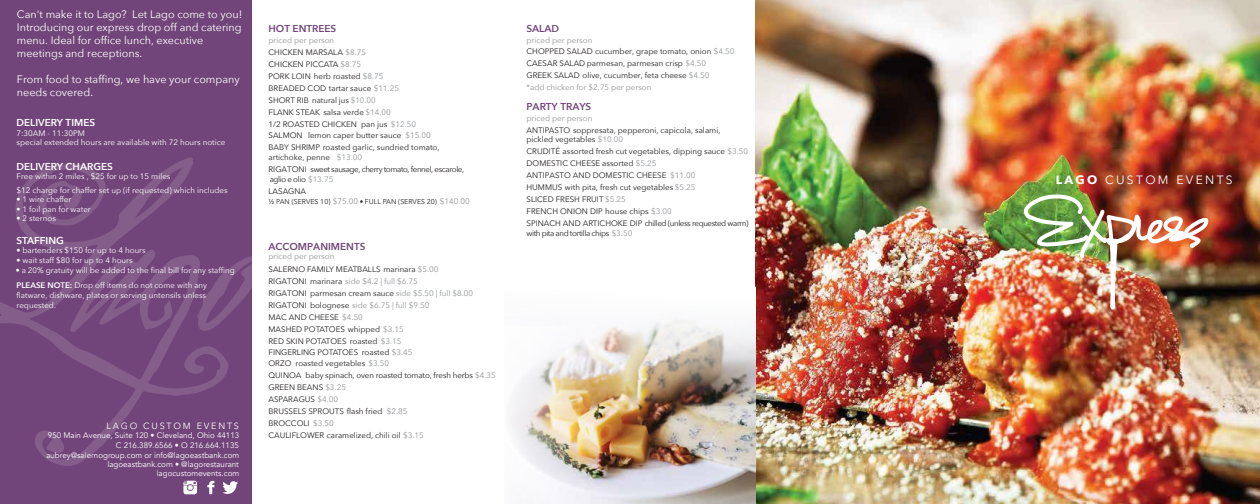
<style>
.page{position:relative;width:1260px;height:504px;background:#fff}
.page>*{position:absolute;margin:0;border:0;box-sizing:border-box;transform-origin:0 0}
.t1{font:12px "Avenir Next";letter-spacing:.2em;color:#fff}
.t2{font:10.8px/13px "Avenir Next";color:#fff}
.t3{font:600 10px "Avenir Next";color:#72457a}
.t4{font:600 10px "Avenir Next";color:#fff}
.t5{font:9px "Avenir Next";letter-spacing:.2em;color:#fff}
.t6{font:8px/12px "Avenir Next";color:#231f20}
.t7{font:8px/9.6px "Avenir Next";color:#fff}
.t8{font:8px/9.4px "Avenir";color:#fff;text-align:right}
.t9{font:8px/9.6px "Avenir Next";letter-spacing:-.05em;color:#231f20}
.t10{font:8px "Avenir Next";color:#939598}
.t11{font:7px "Avenir Next";color:#231f20}
.s1{font-weight:600}
.s2{color:#939598}
.s3{font-weight:700}
</style>
<div class="page">
<div style="left:0;top:0;width:252px;height:504px;background:#72457a"></div>
<svg style="left:0;top:157px;width:229px;height:309px"></svg>
<svg style="left:197px;top:256px;width:55px;height:75px"></svg>
<img style="left:755px;top:0;width:505px;height:504px">
<img style="left:510px;top:287px;width:246px;height:217px">
<img style="left:1078px;top:207px;width:132px;height:297px">
<img style="left:1020px;top:189px;width:71px;height:58px">
<svg style="left:222px;top:481px;width:16px;height:13px"></svg>
<svg style="left:207px;top:481px;width:7px;height:13px"></svg>
<svg style="left:183px;top:481px;width:14px;height:13px"></svg>
<h2 class="t2" style="left:17px;top:8px;width:227px">Can't make it to Lago? Let Lago come to you!<br>Introducing our express drop off and catering menu. Ideal for office lunch, executive meetings and receptions.</h2>
<h2 class="t2" style="left:17px;top:73px;width:224px">From food to staffing, we have your company needs covered.</h2>
<p class="t4" style="left:17px;top:117px;width:80px">DELIVERY TIMES</p>
<p class="t7" style="left:17px;top:128px;width:210px">7:30AM - 11:30PM<br>special extended hours are available with 72 hours notice</p>
<p class="t4" style="left:17px;top:160px;width:98px">DELIVERY CHARGES</p>
<p class="t7" style="left:17px;top:170px;width:213px;line-height:13.6px">Free within 2 miles , $25 for up to 15 miles<br>$12 charge for chaffer set up (if requested) which includes</p>
<p class="t7" style="left:17px;top:195px;width:56px">• 1 wire chaffer</p>
<p class="t7" style="left:17px;top:204px;width:76px">• 1 foil pan for water</p>
<p class="t7" style="left:17px;top:214px;width:41px">• 2 sternos</p>
<p class="t4" style="left:17px;top:234px;width:49px">STAFFING</p>
<p class="t7" style="left:17px;top:246px;width:131px">• bartenders $150 for up to 4 hours</p>
<p class="t7" style="left:17px;top:255px;width:118px">• wait staff $80 for up to 4 hours</p>
<p class="t7" style="left:16px;top:265px;width:221px">• a 20% gratuity will be added to the final bill for any staffing</p>
<p class="t7" style="left:17px;top:281px;width:192px"><span class="s1">PLEASE NOTE:</span> Drop off items do not come with any flatware, dishware, plates or serving untensils unless requested.</p>
<p class="t5" style="left:106px;top:420px;width:134px">LAGO CUSTOM EVENTS</p>
<p class="t8" style="left:46px;top:431px;width:194px">950 Main Avenue, Suite 120 • Cleveland, Ohio 44113<br>C 216.389.6566 • O 216.664.1135 aubrey@salernogroup.com or info@lagoeastbank.com lagoeastbank.com • @lagorestaurant lagocustomevents.com</p>
<p class="t3" style="left:269px;top:22px;width:69px">HOT ENTREES</p>
<p class="t6" style="left:269px;top:46px;width:149px">CHICKEN MARSALA <span class="s2">$8.75<br></span>CHICKEN PICCATA <span class="s2">$8.75<br></span>PORK LOIN herb roasted <span class="s2">$8.75<br></span>BREADED COD tartar sauce <span class="s2">$11.25<br></span>SHORT RIB natural jus <span class="s2">$10.00<br></span>FLANK STEAK salsa verde <span class="s2">$14.00<br></span>1/2 ROASTED CHICKEN pan jus <span class="s2">$12.50</span></p>
<p class="t6" style="left:269px;top:129px;width:173px">SALMON lemon caper butter sauce<br>BABY SHRIMP roasted garlic, sundried tomato,</p>
<p class="t6" style="left:269px;top:151px;width:63px">artichoke, penne<br>RIGATONI</p>
<p class="t6" style="left:269px;top:185px;width:39px">LASAGNA</p>
<p class="t11" style="left:269px;top:197px;width:63px">½ PAN (SERVES 10)</p>
<p class="t11" style="left:360px;top:197px;width:79px">• FULL PAN (SERVES 20)</p>
<p class="t3" style="left:269px;top:240px;width:98px">ACCOMPANIMENTS</p>
<p class="t6" style="left:269px;top:263px;width:206px">SALERNO FAMILY MEATBALLS marinara <span class="s2">$5.00<br></span>RIGATONI marinara <span class="s2">side $4.2 | full $6.75<br></span>RIGATONI parmesan cream sauce <span class="s2">side $5.50 | full $8.00<br></span>RIGATONI bolognese <span class="s2">side $6.75 | full $9.50<br></span>MAC AND CHEESE <span class="s2">$4.50<br></span>MASHED POTATOES whipped <span class="s2">$3.15<br></span>RED SKIN POTATOES roasted <span class="s2">$3.15</span></p>
<p class="t6" style="left:269px;top:346px;width:122px;line-height:11.7px">FINGERLING POTATOES<br>ORZO roasted vegetables <span class="s2">$3.50<br></span>QUINOA<br>GREEN BEANS <span class="s2">$3.25<br></span>ASPARAGUS <span class="s2">$4.00</span></p>
<p class="t6" style="left:269px;top:417px;width:157px">BROCCOLI <span class="s2">$3.50<br></span>CAULIFLOWER caramelized, chili oil <span class="s2">$3.15</span></p>
<p class="t10" style="left:269px;top:35px;width:67px">priced per person</p>
<p class="t10" style="left:405px;top:130px;width:27px">$15.00</p>
<p class="t10" style="left:337px;top:152px;width:27px">$13.00</p>
<p class="t10" style="left:333px;top:196px;width:27px">$75.00</p>
<p class="t10" style="left:440px;top:196px;width:31px">$140.00</p>
<p class="t9" style="left:270px;top:165px;width:196px;text-indent:41px">sweet sausage, cherry tomato, fennel, escarole, aglio e olio <span class="s2">$13.75</span></p>
<p class="t10" style="left:269px;top:251px;width:67px">priced per person</p>
<p class="t6" style="left:362px;top:346px;width:52px">roasted <span class="s2">$3.45</span></p>
<p class="t6" style="left:306px;top:369px;width:192px">baby spinach, oven roasted tomato, fresh herbs <span class="s2">$4.35</span></p>
<p class="t10" style="left:387px;top:406px;width:22px">$2.85</p>
<p class="t6" style="left:269px;top:405px;width:116px">BRUSSELS SPROUTS flash fried</p>
<p class="t3" style="left:527px;top:22px;width:34px">SALAD</p>
<p class="t6" style="left:527px;top:45px;width:210px">CHOPPED SALAD cucumber, grape tomato, onion <span class="s2">$4.50<br></span>CAESAR SALAD parmesan, parmesan crisp <span class="s2">$4.50<br></span>GREEK SALAD olive, cucumber, feta cheese <span class="s2">$4.50</span></p>
<p class="t3" style="left:527px;top:100px;width:66px">PARTY TRAYS</p>
<p class="t6" style="left:527px;top:126px;width:195px;line-height:9px">ANTIPASTO soppresata, pepperoni, capicola, salami, pickled vegetables <span class="s2">$10.00</span></p>
<p class="t6" style="left:527px;top:145px;width:223px">CRUDITÉ assorted fresh cut vegetables, dipping sauce <span class="s2">$3.50<br></span>DOMESTIC CHEESE assorted <span class="s2">$5.25<br></span>ANTIPASTO AND DOMESTIC CHEESE <span class="s2">$11.00<br></span>HUMMUS with pita, fresh cut vegetables <span class="s2">$5.25</span></p>
<p class="t6" style="left:527px;top:205px;width:147px">FRENCH ONION DIP house chips <span class="s2">$3.00</span></p>
<p class="t10" style="left:527px;top:35px;width:67px">priced per person</p>
<p class="t10" style="left:527px;top:82px;width:126px">*add chicken for $2.75 per person</p>
<p class="t10" style="left:527px;top:113px;width:67px">priced per person</p>
<p class="t6" style="left:527px;top:193px;width:101px">SLICED FRESH FRUIT <span class="s2">$5.25</span></p>
<p class="t9" style="left:527px;top:218px;width:224px">SPINACH AND ARTICHOKE DIP chilled (unless requested warm)</p>
<p class="t9" style="left:527px;top:229px;width:107px">with pita and tortilla chips <span class="s2">$3.50</span></p>
<h1 class="t1" style="left:1056px;top:173px;width:178px"><span class="s3">LAGO</span> CUSTOM EVENTS</h1>
</div>
